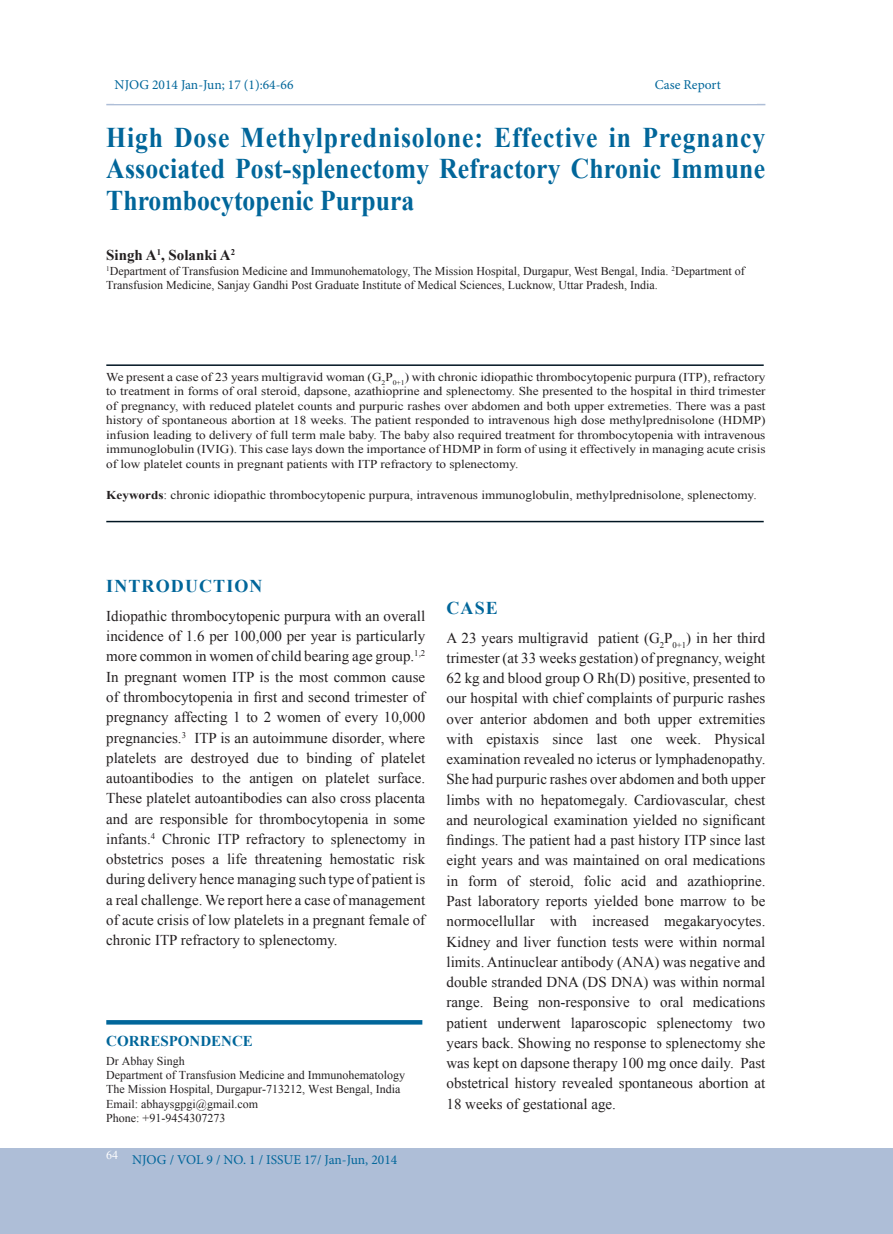
<style>
.page{position:relative;width:893px;height:1234px;background:#fff}
.page>*{position:absolute;margin:0;border:0;box-sizing:border-box;transform-origin:0 0}
.Heading{font:700 28.5px/31.5px "Times New Roman";color:#01669a;text-align:justify;scale:.9 1}
.Subtitle{font:700 18px "Times New Roman";letter-spacing:.06em;color:#01669a}
.Whole_Body_Text{font:15px/20.2px "Times New Roman";color:#231f20;text-align:justify}
.Authors_Name_under_t{font:700 15px "Times New Roman";color:#231f20}
.correspondence{font:700 15px "Times New Roman";color:#01669a}
.Table_head{font:13.5px "Minion Pro";color:#01669a}
.Abstract_text{font:12px/14.4px "Times New Roman";color:#231f20;text-align:justify;scale:1.1 1}
.Author_Info_Under_He{font:12px/14.4px "Times New Roman";color:#231f20}
.correspondence_inner{font:12px "Times New Roman";color:#231f20}
.s1{font-weight:700}
</style>
<div class="page">
<div style="left:0;top:1148px;width:893px;height:85px;background:#aebed7"></div>
<hr style="left:106px;top:104px;width:659px;height:1px;background:#aebed7">
<svg style="left:106px;top:1020px;width:316px;height:4px"></svg>
<hr style="left:106px;top:520px;width:658px;height:2px;background:#001522">
<hr style="left:106px;top:364px;width:658px;height:2px;background:#001522">
<p class="Table_head" style="left:115px;top:76px;width:180px">NJOG 2014 Jan-Jun; 17 (1):64-66</p>
<p class="Table_head" style="left:655px;top:76px;width:68px">Case Report</p>
<p class="Heading" style="left:106px;top:121px;width:734px">High Dose Methylprednisolone: Effective in Pregnancy Associated Post-splenectomy Refractory Chronic Immune Thrombocytopenic Purpura</p>
<p class="Authors_Name_under_t" style="left:106px;top:245px;width:130px">Singh A<sup>1</sup>, Solanki A<sup>2</sup></p>
<p class="Author_Info_Under_He" style="left:106px;top:263px;width:640px"><sup>1</sup>Department of Transfusion Medicine and Immunohematology, The Mission Hospital, Durgapur, West Bengal, India. <sup>2</sup>Department of<br>Transfusion Medicine, Sanjay Gandhi Post Graduate Institute of Medical Sciences, Lucknow, Uttar Pradesh, India.</p>
<p class="Abstract_text" style="left:106px;top:369px;width:601px">We present a case of 23 years multigravid woman (G<sub>2</sub>P<sub>0+1</sub>) with chronic idiopathic thrombocytopenic purpura (ITP), refractory to treatment in forms of oral steroid, dapsone, azathioprine and splenectomy. She presented to the hospital in third trimester of pregnancy, with reduced platelet counts and purpuric rashes over abdomen and both upper extremeties. There was a past history of spontaneous abortion at 18 weeks. The patient responded to intravenous high dose methylprednisolone (HDMP) infusion leading to delivery of full term male baby. The baby also required treatment for thrombocytopenia with intravenous immunoglobulin (IVIG). This case lays down the importance of HDMP in form of using it effectively in managing acute crisis of low platelet counts in pregnant patients with ITP refractory to splenectomy.</p>
<p class="Abstract_text" style="left:106px;top:487px;width:593px"><span class="s1">Keywords</span>: chronic idiopathic thrombocytopenic purpura, intravenous immunoglobulin, methylprednisolone, splenectomy.</p>
<p class="Subtitle" style="left:106px;top:573px;width:158px">INTRODUCTION</p>
<p class="Whole_Body_Text" style="left:106px;top:605px;width:320px">Idiopathic thrombocytopenic purpura with an overall incidence of 1.6 per 100,000 per year is particularly more common in women of child bearing age group.<sup>1,2<br></sup>In pregnant women ITP is the most common cause of thrombocytopenia in first and second trimester of pregnancy affecting 1 to 2 women of every 10,000 pregnancies.<sup>3</sup> ITP is an autoimmune disorder, where platelets are destroyed due to binding of platelet autoantibodies to the antigen on platelet surface.<br>These platelet autoantibodies can also cross placenta and are responsible for thrombocytopenia in some infants.<sup>4</sup> Chronic ITP refractory to splenectomy in obstetrics poses a life threatening hemostatic risk during delivery hence managing such type of patient is a real challenge. We report here a case of management of acute crisis of low platelets in a pregnant female of chronic ITP refractory to splenectomy.</p>
<p class="correspondence" style="left:106px;top:1030px;width:148px">CORRESPONDENCE</p>
<p class="correspondence_inner" style="left:106px;top:1052px;width:80px">Dr Abhay Singh</p>
<p class="correspondence_inner" style="left:106px;top:1066px;width:300px">Department of Transfusion Medicine and Immunohematology</p>
<p class="correspondence_inner" style="left:106px;top:1080px;width:296px">The Mission Hospital, Durgapur-713212, West Bengal, India</p>
<p class="correspondence_inner" style="left:106px;top:1095px;width:153px">Email: abhaysgpgi@gmail.com</p>
<p class="correspondence_inner" style="left:106px;top:1109px;width:121px">Phone: +91-9454307273</p>
<p class="Table_head" style="left:106px;top:1150px;width:292px"><sup>64</sup> NJOG / VOL 9 / NO. 1 / ISSUE 17/ Jan-Jun, 2014</p>
<p class="Subtitle" style="left:446px;top:595px;width:53px">CASE</p>
<p class="Whole_Body_Text" style="left:446px;top:627px;width:320px">A 23 years multigravid patient (G<sub>2</sub>P<sub>0+1</sub>) in her third trimester (at 33 weeks gestation) of pregnancy, weight 62 kg and blood group O Rh(D) positive, presented to our hospital with chief complaints of purpuric rashes over anterior abdomen and both upper extremities with epistaxis since last one week. Physical examination revealed no icterus or lymphadenopathy.<br>She had purpuric rashes over abdomen and both upper limbs with no hepatomegaly. Cardiovascular, chest and neurological examination yielded no significant findings. The patient had a past history ITP since last eight years and was maintained on oral medications in form of steroid, folic acid and azathioprine.<br>Past laboratory reports yielded bone marrow to be normocellullar with increased megakaryocytes.<br>Kidney and liver function tests were within normal limits. Antinuclear antibody (ANA) was negative and double stranded DNA (DS DNA) was within normal range. Being non-responsive to oral medications patient underwent laparoscopic splenectomy two years back. Showing no response to splenectomy she was kept on dapsone therapy 100 mg once daily. Past obstetrical history revealed spontaneous abortion at 18 weeks of gestational age.</p>
</div>
